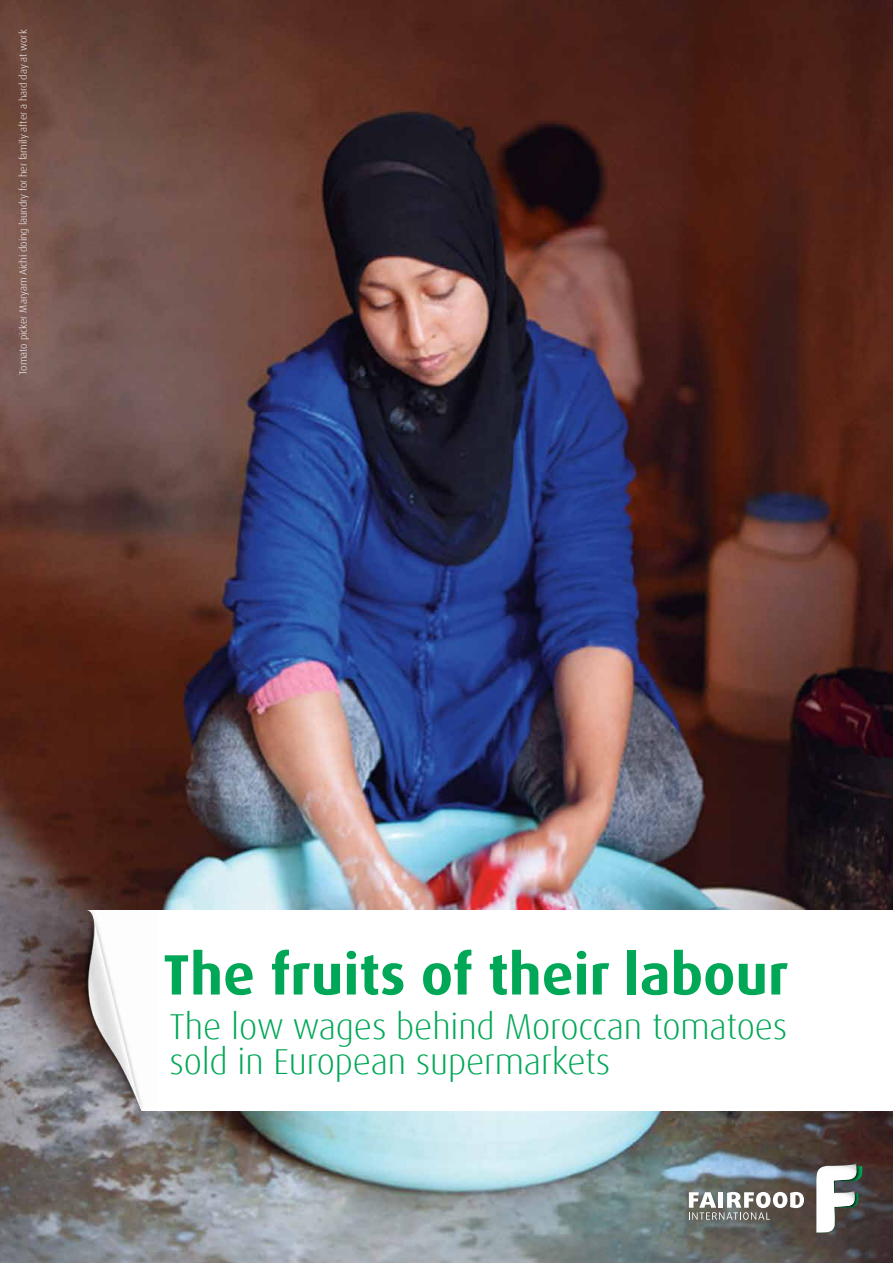
<style>
.page{position:relative;width:893px;height:1263px;background:#fff}
.page>*{position:absolute;margin:0;border:0;box-sizing:border-box;transform-origin:0 0}
.t1{font:700 57px "Dax Offc";color:#00a757}
.t2{font:300 36px/34.8px "Dax Offc";letter-spacing:-.005em;color:#00a757}
.t3{font:300 10.5px "Dax Offc";color:#fff}
</style>
<div class="page">
<img style="left:0;top:0;width:893px;height:1263px">
<img style="left:81px;top:910px;width:77px;height:200px">
<div style="left:158px;top:910px;width:735px;height:200px;background:#fff"></div>
<svg style="left:816px;top:1164px;width:47px;height:69px"></svg>
<svg style="left:689px;top:1192px;width:115px;height:28px"></svg>
<p class="t3" style="left:16px;top:375px;width:346px;rotate:-90deg">Tomato picker Maryam Aichi doing laundry for her family after a hard day at work</p>
<h1 class="t1" style="left:163px;top:938px;width:627px">The fruits of their labour</h1>
<h2 class="t2" style="left:169px;top:1009px;width:619px">The low wages behind Moroccan tomatoes sold in European supermarkets</h2>
</div>
